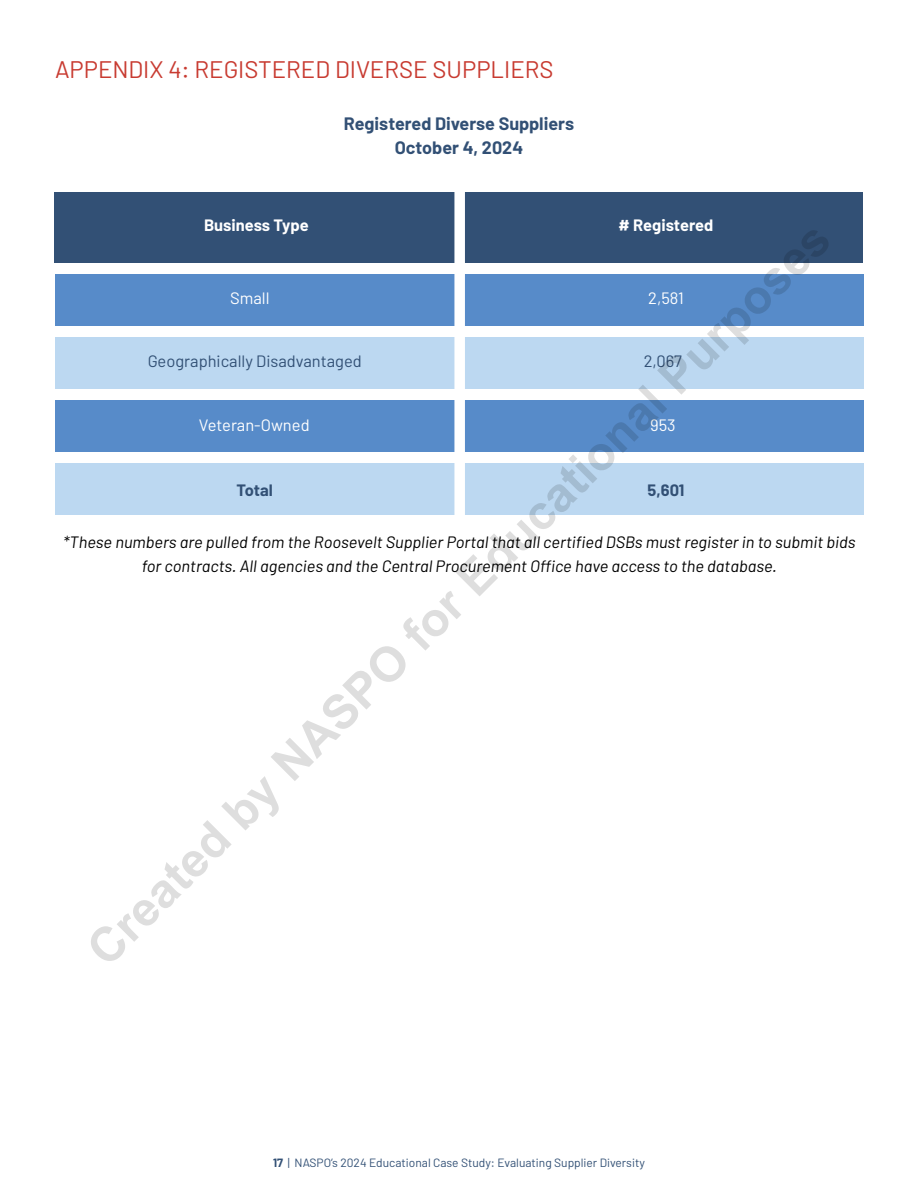
<style>
.page{position:relative;width:918px;height:1188px;background:#fff}
.page>*{position:absolute;margin:0;border:0;box-sizing:border-box;transform-origin:0 0}
.t1{font:700 48px "Arial";color:rgb(0 0 0/.13)}
.t2{font:24px "Barlow";color:#c83b31}
.t3{font:700 18px/24px "Barlow";color:#325075;text-align:center}
.t4{font:italic 16.5px/24px "Barlow";color:#000;text-align:center}
.t5{font:16.5px "Barlow";color:#325075}
.t6{font:16.5px "Barlow";color:#fff}
.t7{font:700 16.5px "Barlow";color:#fff}
.t8{font:700 16.5px "Barlow";letter-spacing:-.005em;color:#325075}
.t9{font:12px "Barlow";color:#325075}
.s1{font-weight:700}
</style>
<div class="page">
<div style="left:55px;top:192px;width:808px;height:71px;background:#325075"></div>
<div style="left:55px;top:274px;width:809px;height:52px;background:#578bc9"></div>
<div style="left:55px;top:337px;width:809px;height:52px;background:#bcd8f1"></div>
<div style="left:55px;top:400px;width:809px;height:52px;background:#578bc9"></div>
<div style="left:55px;top:463px;width:809px;height:52px;background:#bcd8f1"></div>
<div style="left:454px;top:161px;width:11px;height:404px;background:#fff"></div>
<h2 class="t2" style="left:55px;top:54px;width:500px">APPENDIX 4: REGISTERED DIVERSE SUPPLIERS</h2>
<p class="t3" style="left:344px;top:112px;width:232px">Registered Diverse Suppliers<br>October 4, 2024</p>
<p class="t7" style="left:619px;top:215px;width:96px"># Registered</p>
<p class="t7" style="left:204px;top:215px;width:106px">Business Type</p>
<h1 class="t1" style="left:73px;top:934px;width:1028px;rotate:-45deg">Created by NASPO for Educational Purposes</h1>
<p class="t6" style="left:648px;top:288px;width:37px">2,581</p>
<p class="t6" style="left:230px;top:288px;width:41px">Small</p>
<p class="t5" style="left:644px;top:351px;width:40px">2,067</p>
<p class="t5" style="left:148px;top:351px;width:216px">Geographically Disadvantaged</p>
<p class="t6" style="left:199px;top:415px;width:112px">Veteran-Owned</p>
<p class="t6" style="left:650px;top:415px;width:27px">953</p>
<p class="t8" style="left:648px;top:480px;width:38px">5,601</p>
<p class="t4" style="left:63px;top:529px;width:794px">*These numbers are pulled from the Roosevelt Supplier Portal that all certified DSBs must register in to submit bids for contracts. All agencies and the Central Procurement Office have access to the database.</p>
<p class="t8" style="left:237px;top:480px;width:38px">Total</p>
<p class="t9" style="left:273px;top:1155px;width:373px"><span class="s1">17</span> | NASPO’s 2024 Educational Case Study: Evaluating Supplier Diversity</p>
</div>
